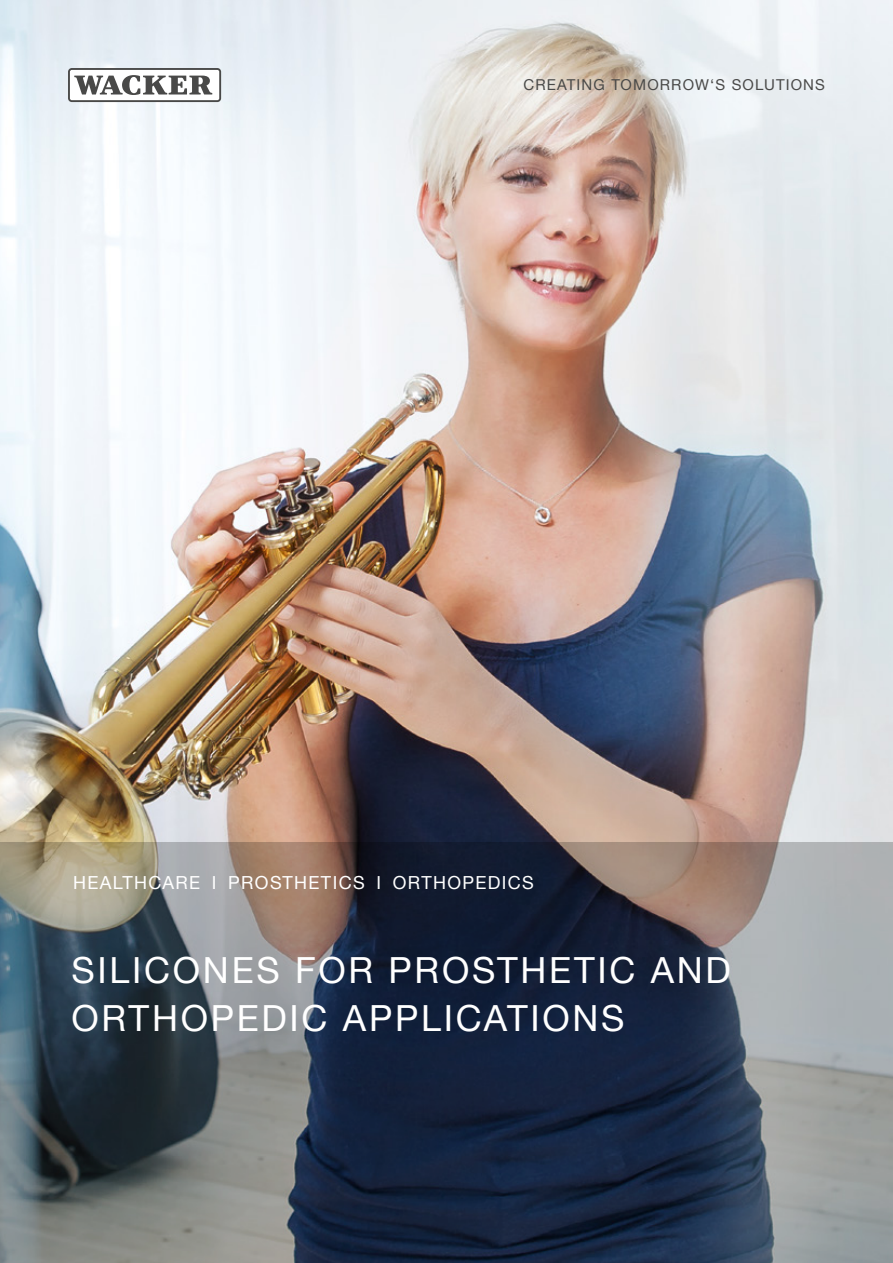
<style>
.page{position:relative;width:893px;height:1263px;background:#fff}
.page>*{position:absolute;margin:0;border:0;box-sizing:border-box;transform-origin:0 0}
.t1{font:36px/48px "Neue Helveticafor WACKER 55";letter-spacing:.075em;color:#fff}
.t2{font:18px "Neue Helveticafor WACKER 55";letter-spacing:.075em;color:#fff}
.t3{font:15px "Neue Helveticafor WACKER 55";letter-spacing:.075em;color:#494948}
</style>
<div class="page">
<img style="left:0;top:0;width:893px;height:842px">
<svg style="left:0;top:842px;width:893px;height:421px;background:#4f5762"></svg>
<svg style="left:68px;top:68px;width:153px;height:34px"></svg>
<div style="left:70px;top:70px;width:149px;height:30px;background:#fff;border-radius:2px"></div>
<svg style="left:74px;top:75px;width:138px;height:20px"></svg>
<p class="t3" style="left:523px;top:76px;width:303px">CREATING TOMORROW‘S SOLUTIONS</p>
<p class="t2" style="left:73px;top:871px;width:462px">HEALTHCARE I PROSTHETICS I ORTHOPEDICS</p>
<p class="t1" style="left:71px;top:945px;width:661px">SILICONES FOR PROSTHETIC AND<br>ORTHOPEDIC APPLICATIONS</p>
</div>
